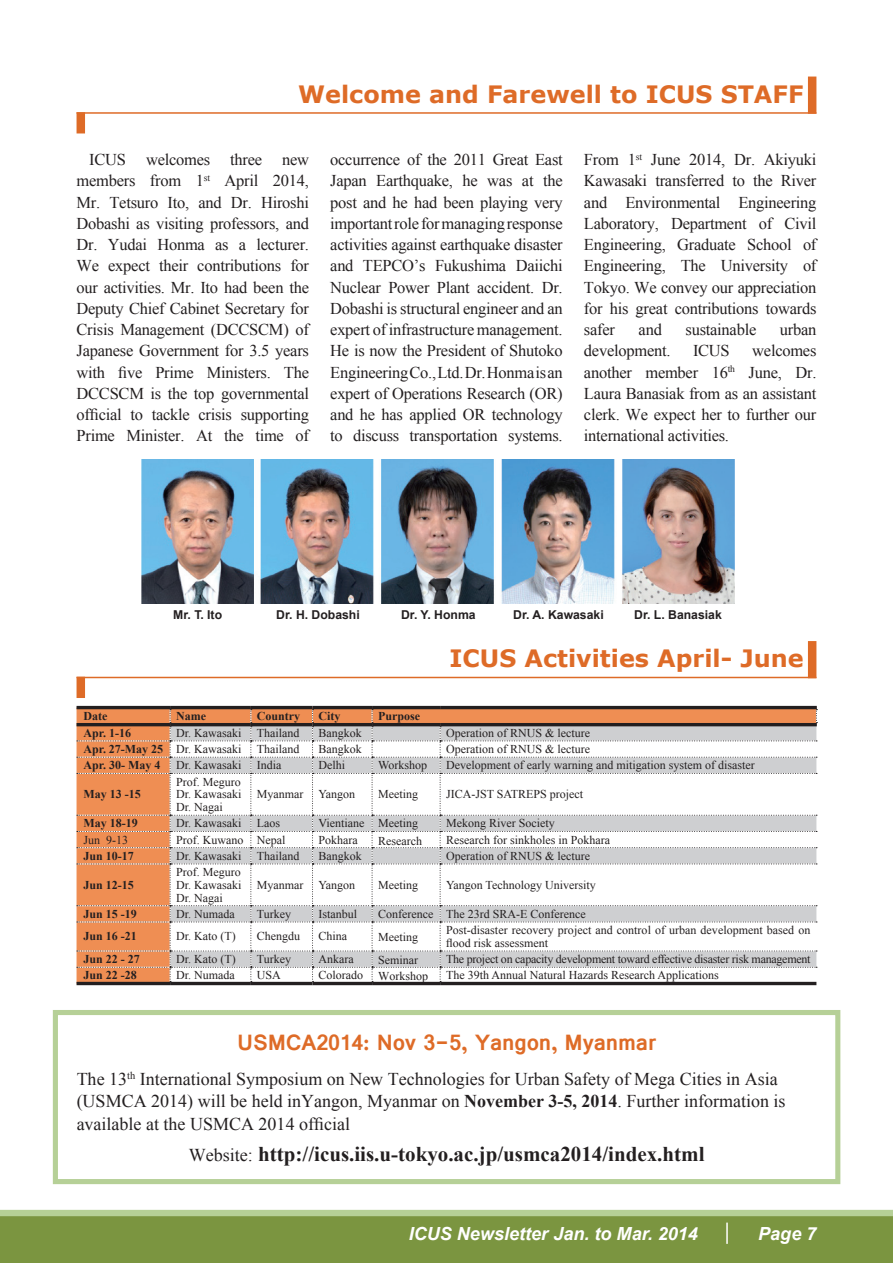
<style>
.page{position:relative;width:893px;height:1263px;background:#fff}
.page>*{position:absolute;margin:0;border:0;box-sizing:border-box;transform-origin:0 0}
.大見出し{font:700 23.85px "Verdana";color:#de6b27}
.本文{font:700 23.85px "Vrinda";letter-spacing:-.01em;color:#de6b27}
.本文-2{font:700 21px "Times New Roman";color:#231f20}
.本文-3{font:18px/22.5px "Times New Roman";color:#231f20}
.t1{font:italic 700 18px "Arial";color:#fff}
.本文-4{font:16.5px/21.3px "Times New Roman";letter-spacing:-.015em;color:#231f20;text-align:justify}
.キャプション-特色{font:700 12.15px "Arial";color:#231f20}
.標準{font:12px/12.8px "Times New Roman";color:#231f20}
.標準-2{font:700 12px "Times New Roman";color:#231f20}
.標準-3{font:12px "Times New Roman";letter-spacing:-.02em;color:#231f20}
._15_5Q色小見出し{font:12px "Times New Roman";color:#231f20}
.s1{font-weight:700}
.s2{font-weight:400;font-size:18px}
</style>
<div class="page">
<div style="left:0;top:1210px;width:893px;height:53px;background:#7b9540"></div>
<div style="left:0;top:1210px;width:893px;height:6px;background:#b6d097"></div>
<hr style="left:726px;top:1222px;width:2px;height:22px;background:#fff">
<hr style="left:77px;top:677px;width:739px;height:1px;background:#de6b27">
<hr style="left:77px;top:112px;width:739px;height:2px;background:#de6b27">
<div style="left:77px;top:677px;width:8px;height:21px;background:#de6b27"></div>
<div style="left:77px;top:112px;width:8px;height:21px;background:#de6b27"></div>
<div style="left:808px;top:641px;width:8px;height:37px;background:#de6b27"></div>
<div style="left:808px;top:77px;width:8px;height:37px;background:#de6b27"></div>
<hr style="left:77px;top:706px;width:93px;height:3px;background:#231f20">
<hr style="left:170px;top:706px;width:81px;height:3px;background:#231f20">
<hr style="left:251px;top:706px;width:62px;height:3px;background:#231f20">
<hr style="left:313px;top:706px;width:59px;height:3px;background:#231f20">
<hr style="left:372px;top:706px;width:68px;height:3px;background:#231f20">
<hr style="left:440px;top:706px;width:377px;height:3px;background:#231f20">
<hr style="left:77px;top:982px;width:93px;height:3px;background:#231f20">
<hr style="left:170px;top:982px;width:81px;height:3px;background:#231f20">
<hr style="left:251px;top:982px;width:62px;height:3px;background:#231f20">
<hr style="left:313px;top:982px;width:59px;height:3px;background:#231f20">
<hr style="left:372px;top:982px;width:68px;height:3px;background:#231f20">
<hr style="left:440px;top:982px;width:376px;height:3px;background:#231f20">
<svg style="left:77px;top:709px;width:740px;height:273px"></svg>
<img style="left:141px;top:460px;width:594px;height:144px">
<div style="left:53px;top:1010px;width:787px;height:174px;background:#fff;border:5px solid #b6d097"></div>
<p class="大見出し" style="left:298px;top:77px;width:507px">Welcome and Farewell to ICUS STAFF</p>
<p class="本文-4" style="left:77px;top:149px;width:234px;text-indent:13px">ICUS welcomes three new members from 1<sup>st</sup> April 2014, Mr. Tetsuro Ito, and Dr. Hiroshi Dobashi as visiting professors, and Dr. Yudai Honma as a lecturer.<br>We expect their contributions for our activities. Mr. Ito had been the Deputy Chief Cabinet Secretary for Crisis Management (DCCSCM) of Japanese Government for 3.5 years with five Prime Ministers. The DCCSCM is the top governmental official to tackle crisis supporting Prime Minister. At the time of</p>
<p class="本文-4" style="left:330px;top:149px;width:234px">occurrence of the 2011 Great East Japan Earthquake, he was at the post and he had been playing very important role for managing response activities against earthquake disaster and TEPCO’s Fukushima Daiichi Nuclear Power Plant accident. Dr.<br>Dobashi is structural engineer and an expert of infrastructure management.<br>He is now the President of Shutoko Engineering Co., Ltd. Dr. Honma is an expert of Operations Research (OR) and he has applied OR technology to discuss transportation systems.</p>
<p class="本文-4" style="left:584px;top:149px;width:234px">From 1<sup>st</sup> June 2014, Dr. Akiyuki Kawasaki transferred to the River and Environmental Engineering Laboratory, Department of Civil Engineering, Graduate School of Engineering, The University of Tokyo. We convey our appreciation for his great contributions towards safer</p>
<p class="本文-4" style="left:639px;top:319px;width:25px">and</p>
<p class="本文-4" style="left:686px;top:319px;width:72px">sustainable</p>
<p class="本文-4" style="left:780px;top:319px;width:38px">urban</p>
<p class="本文-4" style="left:584px;top:340px;width:88px">development.</p>
<p class="本文-4" style="left:693px;top:340px;width:38px">ICUS</p>
<p class="本文-4" style="left:584px;top:340px;width:234px;text-indent:168px">welcomes another member 16<sup>th</sup> June, Dr.<br>Laura Banasiak from as an assistant clerk. We expect her to further our international activities.</p>
<p class="キャプション-特色" style="left:173px;top:606px;width:50px">Mr. T. Ito</p>
<p class="キャプション-特色" style="left:276px;top:606px;width:85px">Dr. H. Dobashi</p>
<p class="キャプション-特色" style="left:401px;top:606px;width:76px">Dr. Y. Honma</p>
<p class="キャプション-特色" style="left:513px;top:606px;width:92px">Dr. A. Kawasaki</p>
<p class="キャプション-特色" style="left:634px;top:606px;width:89px">Dr. L. Banasiak</p>
<p class="大見出し" style="left:449px;top:642px;width:356px">ICUS Activities April- June</p>
<p class="標準-2" style="left:84px;top:708px;width:25px">Date</p>
<p class="標準-2" style="left:176px;top:708px;width:31px">Name</p>
<p class="標準-2" style="left:257px;top:708px;width:45px">Country</p>
<p class="標準-2" style="left:318px;top:708px;width:23px">City</p>
<p class="標準-2" style="left:378px;top:708px;width:43px">Purpose</p>
<p class="標準-2" style="left:84px;top:724px;width:49px">Apr. 1-16</p>
<p class="標準" style="left:176px;top:726px;width:67px">Dr. Kawasaki</p>
<p class="標準" style="left:257px;top:726px;width:44px">Thailand</p>
<p class="標準" style="left:318px;top:726px;width:45px">Bangkok</p>
<p class="標準" style="left:446px;top:726px;width:145px">Operation of RNUS &amp; lecture</p>
<p class="標準-2" style="left:84px;top:741px;width:81px">Apr. 27-May 25</p>
<p class="標準" style="left:176px;top:742px;width:67px">Dr. Kawasaki</p>
<p class="標準" style="left:257px;top:742px;width:44px">Thailand</p>
<p class="標準" style="left:318px;top:742px;width:45px">Bangkok</p>
<p class="標準" style="left:446px;top:742px;width:145px">Operation of RNUS &amp; lecture</p>
<p class="標準-2" style="left:84px;top:757px;width:78px">Apr. 30- May 4</p>
<p class="標準" style="left:176px;top:759px;width:67px">Dr. Kawasaki</p>
<p class="標準" style="left:257px;top:759px;width:26px">India</p>
<p class="標準" style="left:318px;top:759px;width:28px">Delhi</p>
<p class="標準" style="left:378px;top:759px;width:51px">Workshop</p>
<p class="標準" style="left:446px;top:759px;width:310px">Development of early warning and mitigation system of disaster</p>
<p class="標準-2" style="left:84px;top:786px;width:59px">May 13 -15</p>
<p class="標準" style="left:176px;top:775px;width:66px">Prof. Meguro</p>
<p class="標準" style="left:176px;top:788px;width:67px">Dr. Kawasaki</p>
<p class="標準" style="left:176px;top:800px;width:48px">Dr. Nagai</p>
<p class="標準" style="left:257px;top:788px;width:48px">Myanmar</p>
<p class="標準" style="left:318px;top:788px;width:38px">Yangon</p>
<p class="標準" style="left:378px;top:788px;width:41px">Meeting</p>
<p class="標準" style="left:446px;top:788px;width:139px">JICA-JST SATREPS project</p>
<p class="標準-2" style="left:84px;top:815px;width:56px">May 18-19</p>
<p class="標準" style="left:176px;top:817px;width:67px">Dr. Kawasaki</p>
<p class="標準" style="left:257px;top:817px;width:25px">Laos</p>
<p class="標準" style="left:318px;top:817px;width:47px">Vientiane</p>
<p class="標準" style="left:378px;top:817px;width:41px">Meeting</p>
<p class="標準" style="left:446px;top:817px;width:110px">Mekong River Society</p>
<p class="標準" style="left:84px;top:833px;width:46px">Jun 9-13</p>
<p class="標準" style="left:176px;top:833px;width:69px">Prof. Kuwano</p>
<p class="標準" style="left:257px;top:833px;width:30px">Nepal</p>
<p class="標準" style="left:318px;top:833px;width:41px">Pokhara</p>
<p class="_15_5Q色小見出し" style="left:378px;top:832px;width:45px">Research</p>
<p class="標準" style="left:446px;top:833px;width:165px">Research for sinkholes in Pokhara</p>
<p class="標準-2" style="left:84px;top:847px;width:52px">Jun 10-17</p>
<p class="標準" style="left:176px;top:849px;width:67px">Dr. Kawasaki</p>
<p class="標準" style="left:257px;top:849px;width:44px">Thailand</p>
<p class="標準" style="left:318px;top:849px;width:45px">Bangkok</p>
<p class="標準" style="left:446px;top:849px;width:145px">Operation of RNUS &amp; lecture</p>
<p class="標準-2" style="left:84px;top:876px;width:52px">Jun 12-15</p>
<p class="標準" style="left:176px;top:865px;width:66px">Prof. Meguro</p>
<p class="標準" style="left:176px;top:878px;width:67px">Dr. Kawasaki</p>
<p class="標準" style="left:176px;top:891px;width:48px">Dr. Nagai</p>
<p class="標準" style="left:257px;top:878px;width:48px">Myanmar</p>
<p class="標準" style="left:318px;top:878px;width:38px">Yangon</p>
<p class="標準" style="left:378px;top:878px;width:41px">Meeting</p>
<p class="標準" style="left:446px;top:878px;width:151px">Yangon Technology University</p>
<p class="標準-2" style="left:84px;top:905px;width:55px">Jun 15 -19</p>
<p class="標準" style="left:176px;top:907px;width:60px">Dr. Numada</p>
<p class="標準" style="left:257px;top:907px;width:36px">Turkey</p>
<p class="標準" style="left:318px;top:907px;width:40px">Istanbul</p>
<p class="標準" style="left:378px;top:907px;width:57px">Conference</p>
<p class="標準" style="left:446px;top:907px;width:141px">The 23rd SRA-E Conference</p>
<p class="標準-2" style="left:84px;top:928px;width:55px">Jun 16 -21</p>
<p class="標準" style="left:176px;top:930px;width:61px">Dr. Kato (T)</p>
<p class="標準" style="left:257px;top:930px;width:45px">Chengdu</p>
<p class="標準" style="left:318px;top:930px;width:30px">China</p>
<p class="_15_5Q色小見出し" style="left:378px;top:929px;width:41px">Meeting</p>
<p class="標準" style="left:446px;top:923px;width:366px">Post-disaster recovery project and control of urban development based on flood risk assessment</p>
<p class="標準-2" style="left:84px;top:951px;width:58px">Jun 22 - 27</p>
<p class="標準" style="left:176px;top:952px;width:61px">Dr. Kato (T)</p>
<p class="標準" style="left:257px;top:952px;width:36px">Turkey</p>
<p class="標準" style="left:318px;top:952px;width:37px">Ankara</p>
<p class="_15_5Q色小見出し" style="left:378px;top:952px;width:41px">Seminar</p>
<p class="標準-3" style="left:446px;top:951px;width:366px">The project on capacity development toward effective disaster risk management</p>
<p class="標準-2" style="left:84px;top:967px;width:55px">Jun 22 -28</p>
<p class="標準" style="left:176px;top:969px;width:60px">Dr. Numada</p>
<p class="標準" style="left:257px;top:969px;width:26px">USA</p>
<p class="標準" style="left:318px;top:969px;width:46px">Colorado</p>
<p class="_15_5Q色小見出し" style="left:378px;top:968px;width:51px">Workshop</p>
<p class="標準" style="left:446px;top:969px;width:274px">The 39th Annual Natural Hazards Research Applications</p>
<p class="本文" style="left:237px;top:1026px;width:420px">USMCA2014: Nov 3-5, Yangon, Myanmar</p>
<p class="本文-3" style="left:77px;top:1067px;width:710px">The 13<sup>th</sup> International Symposium on New Technologies for Urban Safety of Mega Cities in Asia (USMCA 2014) will be held inYangon, Myanmar on <span class="s1">November 3-5, 2014</span>. Further information is available at the USMCA 2014 official</p>
<p class="本文-2" style="left:189px;top:1139px;width:517px"><span class="s2">Website:</span> http://icus.iis.u-tokyo.ac.jp/usmca2014/index.html</p>
<p class="t1" style="left:409px;top:1221px;width:291px">ICUS Newsletter Jan. to Mar. 2014</p>
<p class="t1" style="left:758px;top:1221px;width:60px">Page 7</p>
</div>
